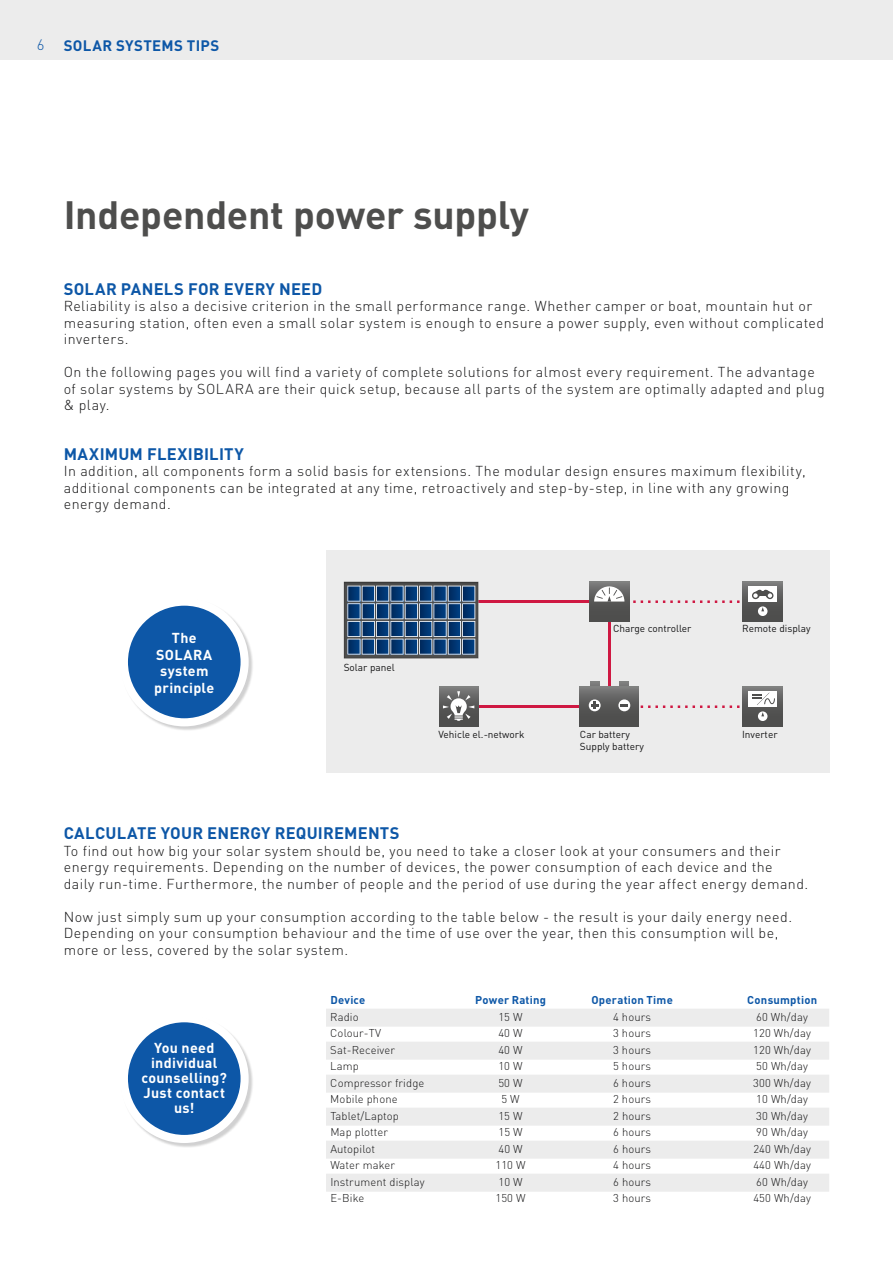
<style>
.page{position:relative;width:893px;height:1263px;background:#fff}
.page>*{position:absolute;margin:0;border:0;box-sizing:border-box;transform-origin:0 0}
.t1{font:700 39px "DIN";letter-spacing:-.005em;color:#4e4e4d}
.t2{font:700 16.5px "DIN";letter-spacing:.015em;color:#0d57a7}
.t3{font:700 15px "DIN";letter-spacing:.02em;color:#0d57a7}
.t4{font:300 15px "DIN";color:#0d57a7}
.t5{font:300 14.25px/16.5px "DIN";letter-spacing:.035em;color:#141415}
.t6{font:700 14.25px/15px "DIN";letter-spacing:.02em;color:#fff;text-align:center}
.t7{font:300 11.25px "DIN";letter-spacing:.01em;color:#141415}
.t8{font:700 11.25px "DIN";letter-spacing:.02em;color:#0d57a7}
.t9{font:10.05px/12.1px "DIN";color:#141415}
</style>
<div class="page">
<div style="left:326px;top:551px;width:503px;height:222px;background:#ececec"></div>
<hr style="left:468px;top:705px;width:118px;height:3px;background:#cf1842">
<hr style="left:608px;top:619px;width:2px;height:71px;background:#cf1842">
<hr style="left:477px;top:600px;width:118px;height:3px;background:#cf1842">
<div style="left:743px;top:582px;width:39px;height:39px;background:linear-gradient(to bottom,#727272,#464645)"></div>
<div style="left:589px;top:582px;width:40px;height:39px;background:linear-gradient(to bottom,#737373,#444443)"></div>
<svg style="left:594px;top:586px;width:152px;height:17px"></svg>
<svg style="left:749px;top:586px;width:28px;height:15px"></svg>
<svg style="left:758px;top:606px;width:9px;height:10px"></svg>
<svg style="left:753px;top:590px;width:19px;height:8px"></svg>
<div style="left:759px;top:591px;width:8px;height:5px;background:#4e4e4d"></div>
<div style="left:743px;top:687px;width:39px;height:39px;background:linear-gradient(to bottom,#727272,#464645)"></div>
<div style="left:749px;top:691px;width:28px;height:15px;background:#fff"></div>
<svg style="left:758px;top:711px;width:9px;height:10px"></svg>
<svg style="left:761px;top:712px;width:3px;height:4px"></svg>
<div style="left:590px;top:682px;width:9px;height:39px;background:#7b7b7b"></div>
<div style="left:620px;top:682px;width:9px;height:39px;background:#7b7b7b"></div>
<div style="left:580px;top:687px;width:59px;height:39px;background:linear-gradient(to bottom,#747474,#464645)"></div>
<svg style="left:589px;top:699px;width:12px;height:12px"></svg>
<svg style="left:591px;top:702px;width:7px;height:7px"></svg>
<svg style="left:618px;top:699px;width:12px;height:12px"></svg>
<svg style="left:621px;top:704px;width:125px;height:4px"></svg>
<svg style="left:752px;top:693px;width:23px;height:12px"></svg>
<div style="left:439px;top:687px;width:40px;height:39px;background:linear-gradient(to bottom,#737373,#444443)"></div>
<svg style="left:443px;top:691px;width:31px;height:30px"></svg>
<svg style="left:344px;top:582px;width:135px;height:76px;background:#3b5b7e"></svg>
<div style="left:0;top:0;width:893px;height:60px;background:#ececec"></div>
<div style="left:326px;top:1009px;width:503px;height:18px;background:#ececec"></div>
<div style="left:326px;top:1042px;width:503px;height:18px;background:#ececec"></div>
<div style="left:326px;top:1075px;width:503px;height:18px;background:#ececec"></div>
<div style="left:326px;top:1108px;width:503px;height:18px;background:#ececec"></div>
<div style="left:326px;top:1141px;width:503px;height:18px;background:#ececec"></div>
<div style="left:326px;top:1174px;width:503px;height:18px;background:#ececec"></div>
<div style="left:121px;top:1015px;width:133px;height:133px;background:#141415;opacity:.2"></div>
<div style="left:124px;top:1018px;width:121px;height:121px;background:#0d57a7;border-radius:50%"></div>
<div style="left:120px;top:1014px;width:129px;height:129px;border:8px solid #fff;border-radius:50%"></div>
<div style="left:121px;top:599px;width:133px;height:132px;background:#141415;opacity:.2"></div>
<div style="left:124px;top:602px;width:121px;height:120px;background:#0d57a7;border-radius:50%"></div>
<div style="left:120px;top:598px;width:129px;height:128px;border:8px solid #fff;border-radius:50%"></div>
<p class="t4" style="left:37px;top:36px;width:9px">6</p>
<p class="t3" style="left:64px;top:36px;width:157px">SOLAR SYSTEMS TIPS</p>
<h1 class="t1" style="left:64px;top:189px;width:467px">Independent power supply</h1>
<p class="t2" style="left:64px;top:278px;width:260px">SOLAR PANELS FOR EVERY NEED</p>
<p class="t5" style="left:64px;top:298px;width:762px">Reliability is also a decisive criterion in the small performance range. Whether camper or boat, mountain hut or measuring station, often even a small solar system is enough to ensure a power supply, even without complicated inverters.</p>
<p class="t5" style="left:64px;top:364px;width:762px">On the following pages you will find a variety of complete solutions for almost every requirement. The advantage of solar systems by SOLARA are their quick setup, because all parts of the system are optimally adapted and plug &amp; play.</p>
<p class="t2" style="left:64px;top:443px;width:182px">MAXIMUM FLEXIBILITY</p>
<p class="t5" style="left:64px;top:463px;width:743px">In addition, all components form a solid basis for extensions. The modular design ensures maximum flexibility, additional components can be integrated at any time, retroactively and step-by-step, in line with any growing energy demand.</p>
<p class="t6" style="left:154px;top:629px;width:62px;line-height:16.5px">The<br>SOLARA system principle</p>
<p class="t9" style="left:344px;top:661px;width:53px">Solar panel</p>
<p class="t9" style="left:613px;top:622px;width:80px">Charge controller</p>
<p class="t9" style="left:742px;top:622px;width:70px">Remote display</p>
<p class="t9" style="left:580px;top:728px;width:65px">Car battery<br>Supply battery</p>
<p class="t9" style="left:438px;top:728px;width:88px">Vehicle el.-network</p>
<p class="t9" style="left:742px;top:728px;width:37px">Inverter</p>
<p class="t2" style="left:64px;top:823px;width:337px">CALCULATE YOUR ENERGY REQUIREMENTS</p>
<p class="t5" style="left:64px;top:842px;width:746px">To find out how big your solar system should be, you need to take a closer look at your consumers and their energy requirements. Depending on the number of devices, the power consumption of each device and the<br>daily run-time. Furthermore, the number of people and the period of use during the year affect energy demand.</p>
<p class="t5" style="left:64px;top:908px;width:730px">Now just simply sum up your consumption according to the table below - the result is your daily energy need.<br>Depending on your consumption behaviour and the time of use over the year, then this consumption will be, more or less, covered by the solar system.</p>
<p class="t6" style="left:141px;top:1039px;width:87px">You need individual counselling?<br>Just contact us!</p>
<p class="t8" style="left:330px;top:993px;width:36px">Device</p>
<p class="t8" style="left:475px;top:993px;width:72px">Power Rating</p>
<p class="t8" style="left:591px;top:993px;width:83px">Operation Time</p>
<p class="t8" style="left:747px;top:993px;width:71px">Consumption</p>
<p class="t7" style="left:330px;top:1010px;width:30px">Radio</p>
<p class="t7" style="left:498px;top:1010px;width:26px">15 W</p>
<p class="t7" style="left:613px;top:1010px;width:39px">4 hours</p>
<p class="t7" style="left:756px;top:1010px;width:53px">60 Wh/day</p>
<p class="t7" style="left:330px;top:1026px;width:52px">Colour-TV</p>
<p class="t7" style="left:498px;top:1026px;width:26px">40 W</p>
<p class="t7" style="left:613px;top:1026px;width:39px">3 hours</p>
<p class="t7" style="left:753px;top:1026px;width:59px">120 Wh/day</p>
<p class="t7" style="left:330px;top:1043px;width:66px">Sat-Receiver</p>
<p class="t7" style="left:498px;top:1043px;width:26px">40 W</p>
<p class="t7" style="left:613px;top:1043px;width:39px">3 hours</p>
<p class="t7" style="left:753px;top:1043px;width:59px">120 Wh/day</p>
<p class="t7" style="left:330px;top:1059px;width:30px">Lamp</p>
<p class="t7" style="left:498px;top:1059px;width:26px">10 W</p>
<p class="t7" style="left:613px;top:1059px;width:39px">5 hours</p>
<p class="t7" style="left:756px;top:1059px;width:53px">50 Wh/day</p>
<p class="t7" style="left:330px;top:1076px;width:96px">Compressor fridge</p>
<p class="t7" style="left:498px;top:1076px;width:26px">50 W</p>
<p class="t7" style="left:613px;top:1076px;width:39px">6 hours</p>
<p class="t7" style="left:753px;top:1076px;width:59px">300 Wh/day</p>
<p class="t7" style="left:330px;top:1092px;width:69px">Mobile phone</p>
<p class="t7" style="left:501px;top:1092px;width:20px">5 W</p>
<p class="t7" style="left:613px;top:1092px;width:39px">2 hours</p>
<p class="t7" style="left:756px;top:1092px;width:53px">10 Wh/day</p>
<p class="t7" style="left:330px;top:1109px;width:70px">Tablet/Laptop</p>
<p class="t7" style="left:498px;top:1109px;width:26px">15 W</p>
<p class="t7" style="left:613px;top:1109px;width:39px">2 hours</p>
<p class="t7" style="left:756px;top:1109px;width:53px">30 Wh/day</p>
<p class="t7" style="left:330px;top:1125px;width:59px">Map plotter</p>
<p class="t7" style="left:498px;top:1125px;width:26px">15 W</p>
<p class="t7" style="left:613px;top:1125px;width:39px">6 hours</p>
<p class="t7" style="left:756px;top:1125px;width:53px">90 Wh/day</p>
<p class="t7" style="left:330px;top:1142px;width:46px">Autopilot</p>
<p class="t7" style="left:498px;top:1142px;width:26px">40 W</p>
<p class="t7" style="left:613px;top:1142px;width:39px">6 hours</p>
<p class="t7" style="left:753px;top:1142px;width:59px">240 Wh/day</p>
<p class="t7" style="left:330px;top:1158px;width:66px">Water maker</p>
<p class="t7" style="left:495px;top:1158px;width:32px">110 W</p>
<p class="t7" style="left:613px;top:1158px;width:39px">4 hours</p>
<p class="t7" style="left:753px;top:1158px;width:59px">440 Wh/day</p>
<p class="t7" style="left:330px;top:1175px;width:96px">Instrument display</p>
<p class="t7" style="left:498px;top:1175px;width:26px">10 W</p>
<p class="t7" style="left:613px;top:1175px;width:39px">6 hours</p>
<p class="t7" style="left:756px;top:1175px;width:53px">60 Wh/day</p>
<p class="t7" style="left:330px;top:1191px;width:35px">E-Bike</p>
<p class="t7" style="left:495px;top:1191px;width:32px">150 W</p>
<p class="t7" style="left:613px;top:1191px;width:39px">3 hours</p>
<p class="t7" style="left:753px;top:1191px;width:59px">450 Wh/day</p>
</div>
